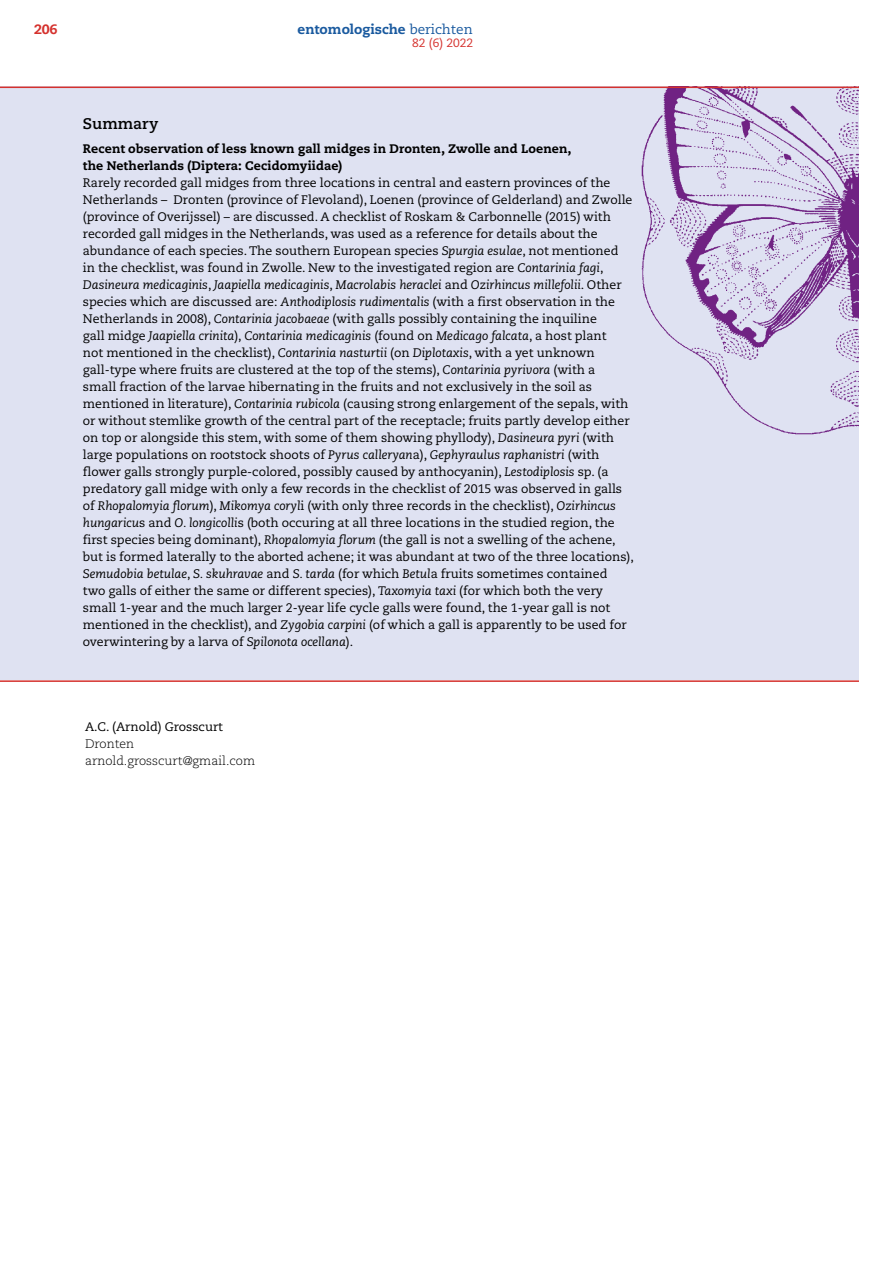
<style>
.page{position:relative;width:893px;height:1263px;background:#fff}
.page>*{position:absolute;margin:0;border:0;box-sizing:border-box;transform-origin:0 0}
.t1{font:700 15.3px "Caecilia LT Pro 75";color:#000}
.t2{font:800 13.5px "Caecilia LT Pro 85";color:#1a5a9f}
.t3{font:800 13.5px "Caecilia LT Pro 85";color:#d5312d}
.t4{font:12.3px/17px "Caecilia LT Pro 55 Roman";color:#000}
.t5{font:italic 12.3px "Caecilia LT Pro 56";color:#000}
.t6{font:800 12.3px/17px "Caecilia LT Pro 85";letter-spacing:.01em;color:#000}
.t7{font:300 12.3px/17px "Caecilia LT Pro 45";color:#000}
.t8{font:12px "Caecilia LT Pro 55 Roman";color:#d5312d}
.s1{font-family:"Caecilia LT Pro 55 Roman";font-weight:400}
.s2{font-family:"Caecilia LT Pro 56";font-style:italic}
.s3{font-family:"Caecilia LT Pro 55 Roman";font-style:normal}
</style>
<div class="page">
<div style="left:0;top:87px;width:859px;height:593px;background:#dfe2f2"></div>
<img style="left:638px;top:88px;width:221px;height:347px">
<hr style="left:0;top:680px;width:859px;height:2px;background:#d5312d">
<hr style="left:0;top:87px;width:859px;height:1px;background:#d5312d">
<p class="t3" style="left:34px;top:20px;width:25px">206</p>
<p class="t2" style="left:298px;top:20px;width:177px">entomologische <span class="s1">berichten</span></p>
<p class="t8" style="left:412px;top:35px;width:62px">82 (6) 2022</p>
<p class="t1" style="left:83px;top:113px;width:77px">Summary</p>
<p class="t6" style="left:83px;top:140px;width:490px">Recent observation of less known gall midges in Dronten, Zwolle and Loenen, the Netherlands (Diptera: Cecidomyiidae)</p>
<p class="t4" style="left:83px;top:174px;width:551px">Rarely recorded gall midges from three locations in central and eastern provinces of the Netherlands – Dronten (province of Flevoland), Loenen (province of Gelderland) and Zwolle (province of Overijssel) – are discussed. A checklist of Roskam &amp; Carbonnelle (2015) with recorded gall midges in the Netherlands, was used as a reference for details about the abundance of each species. The southern European species <span class="s2">Spurgia esulae</span>, not mentioned in the checklist, was found in Zwolle. New to the investigated region are <span class="s2">Contarinia fagi</span>,</p>
<p class="t5" style="left:83px;top:277px;width:540px">Dasineura medicaginis<span class="s3">,</span> Jaapiella medicaginis<span class="s3">,</span> Macrolabis heraclei <span class="s3">and</span> Ozirhincus millefolii<span class="s3">. Other</span></p>
<p class="t4" style="left:83px;top:293px;width:534px">species which are discussed are: <span class="s2">Anthodiplosis rudimentalis</span> (with a first observation in the<br>Netherlands in 2008), <span class="s2">Contarinia jacobaeae</span> (with galls possibly containing the inquiline</p>
<p class="t5" style="left:83px;top:328px;width:525px"><span class="s3">gall midge</span> Jaapiella crinita<span class="s3">),</span> Contarinia medicaginis <span class="s3">(found on</span> Medicago falcata<span class="s3">, a host plant</span></p>
<p class="t4" style="left:83px;top:344px;width:552px">not mentioned in the checklist), <span class="s2">Contarinia nasturtii</span> (on <span class="s2">Diplotaxis</span>, with a yet unknown gall-type where fruits are clustered at the top of the stems), <span class="s2">Contarinia pyrivora</span> (with a<br>small fraction of the larvae hibernating in the fruits and not exclusively in the soil as mentioned in literature), <span class="s2">Contarinia rubicola</span> (causing strong enlargement of the sepals, with or without stemlike growth of the central part of the receptacle; fruits partly develop either on top or alongside this stem, with some of them showing phyllody), <span class="s2">Dasineura pyri</span> (with large populations on rootstock shoots of <span class="s2">Pyrus calleryan</span>a), <span class="s2">Gephyraulus raphanistri</span> (with flower galls strongly purple-colored, possibly caused by anthocyanin), <span class="s2">Lestodiplosis</span> sp. (a predatory gall midge with only a few records in the checklist of 2015 was observed in galls of <span class="s2">Rhopalomyia florum</span>), <span class="s2">Mikomya coryl</span>i (with only three records in the checklist), <span class="s2">Ozirhincus hungaricu</span>s and <span class="s2">O. longicolli</span>s (both occuring at all three locations in the studied region, the first species being dominant), <span class="s2">Rhopalomyia florum</span> (the gall is not a swelling of the achene, but is formed laterally to the aborted achene; it was abundant at two of the three locations),</p>
<p class="t5" style="left:83px;top:566px;width:526px">Semudobia betulae<span class="s3">,</span> S. skuhravae <span class="s3">and</span> S. tarda <span class="s3">(for which</span> Betul<span class="s3">a fruits sometimes contained</span></p>
<p class="t4" style="left:83px;top:582px;width:545px">two galls of either the same or different species), <span class="s2">Taxomyia taxi</span> (for which both the very small 1-year and the much larger 2-year life cycle galls were found, the 1-year gall is not mentioned in the checklist), and <span class="s2">Zygobia carpini</span> (of which a gall is apparently to be used for overwintering by a larva of <span class="s2">Spilonota ocellana</span>).</p>
<p class="t4" style="left:85px;top:718px;width:140px">A.C. (Arnold) Grosscurt</p>
<p class="t7" style="left:85px;top:735px;width:172px">Dronten arnold.grosscurt@gmail.com</p>
</div>
